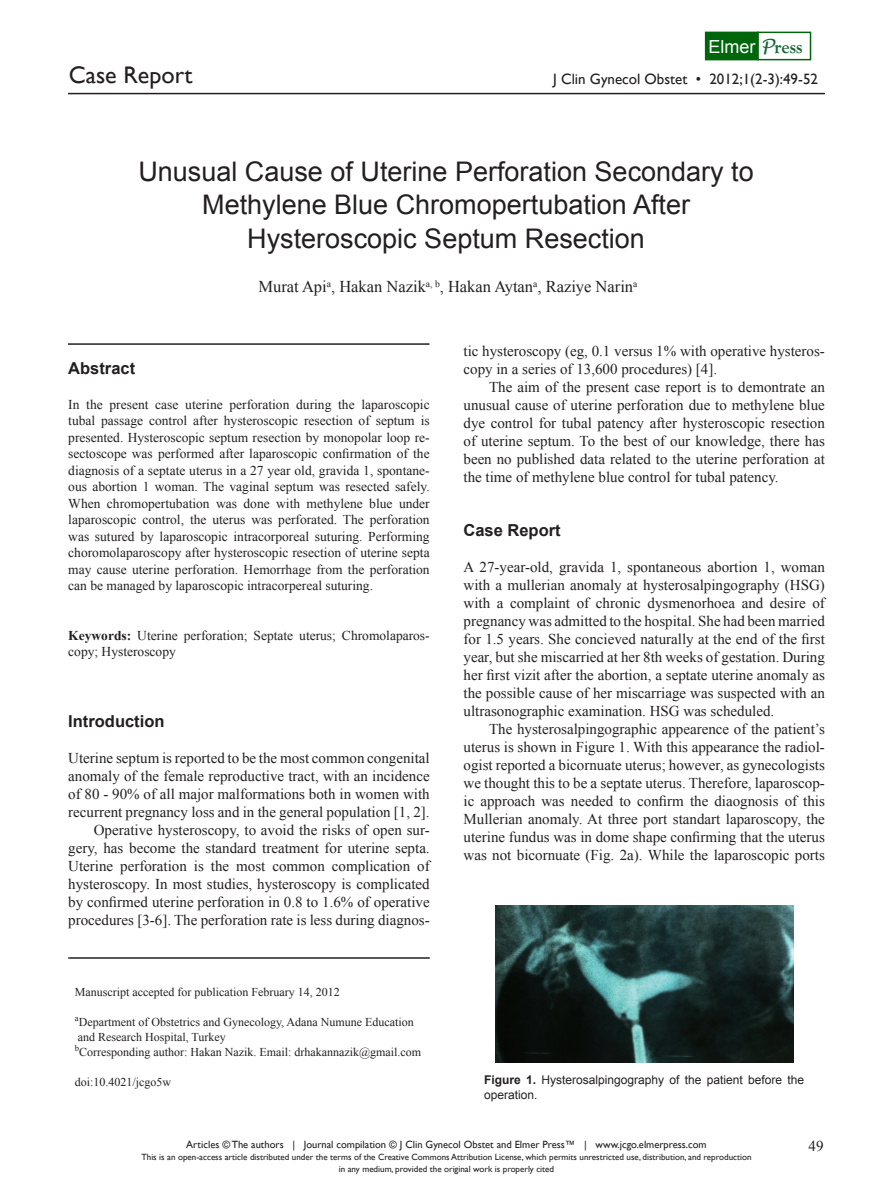
<style>
.page{position:relative;width:893px;height:1191px;background:#fff}
.page>*{position:absolute;margin:0;border:0;box-sizing:border-box;transform-origin:0 0}
.t1{font:27px "Arial";color:#231f20}
.t2{font:24px "Gill Sans";color:#231f20}
.t3{font:18px "Arial";color:#fff}
.t4{font:16.5px "Times New Roman";color:#231f20}
.content{font:700 16.5px "Arial";color:#231f20}
.first_line{font:700 16.5px "Arial";color:#231f20}
.first_line-2{font:15px/18px "Times New Roman";color:#231f20;text-align:justify}
.t5{font:15px "Gill Sans";color:#231f20}
.content-2{font:13.5px/16.5px "Times New Roman";color:#231f20;text-align:justify}
.first_line-3{font:12px "Times New Roman";color:#231f20}
.first_line-4{font:12px/15px "Arial";color:#231f20}
.t6{font:10.5px "Gill Sans";color:#231f20}
.t7{font:9px "Gill Sans";color:#231f20}
.s1{font-family:"Lucida Handwriting";font-style:italic;font-size:19.5px;color:#146734}
.s2{font-family:"Goudy Old Style T";font-weight:700;font-size:19.5px;color:#146734}
.s3{font-weight:700}
</style>
<div class="page">
<div style="left:705px;top:32px;width:54px;height:28px;background:#00660b"></div>
<div style="left:757px;top:32px;width:54px;height:28px;background:#fff;border:2px solid #00660b"></div>
<div style="left:706px;top:40px;width:52px;height:16px;background:#00660b"></div>
<hr style="left:68px;top:93px;width:757px;height:1px;background:#231f20">
<hr style="left:68px;top:343px;width:361px;height:2px;background:#231f20">
<hr style="left:68px;top:957px;width:362px;height:1px;background:#231f20">
<img style="left:495px;top:905px;width:298px;height:157px">
<p class="t2" style="left:69px;top:61px;width:125px">Case Report</p>
<p class="t3" style="left:708px;top:35px;width:96px">Elmer <span class="s1">P</span><span class="s2">ress</span></p>
<p class="t5" style="left:553px;top:70px;width:266px">J Clin Gynecol Obstet • 2012;1(2-3):49-52</p>
<p class="t1" style="left:138px;top:154px;width:617px">Unusual Cause of Uterine Perforation Secondary to</p>
<p class="t1" style="left:202px;top:187px;width:489px">Methylene Blue Chromopertubation After</p>
<p class="t1" style="left:247px;top:220px;width:399px">Hysteroscopic Septum Resection</p>
<p class="t4" style="left:259px;top:276px;width:380px">Murat Api<sup>a</sup>, Hakan Nazik<sup>a,</sup> <sup>b</sup>, Hakan Aytan<sup>a</sup>, Raziye Narin<sup>a</sup></p>
<p class="content" style="left:68px;top:357px;width:68px">Abstract</p>
<p class="content-2" style="left:68px;top:396px;width:363px">In the present case uterine perforation during the laparoscopic tubal passage control after hysteroscopic resection of septum is presented. Hysteroscopic septum resection by monopolar loop re&shy;sectoscope was performed after laparoscopic confirmation of the diagnosis of a septate uterus in a 27 year old, gravida 1, spontane&shy;ous abortion 1 woman. The vaginal septum was resected safely.<br>When chromopertubation was done with methylene blue under laparoscopic control, the uterus was perforated. The perforation was sutured by laparoscopic intracorporeal suturing. Performing choromolaparoscopy after hysteroscopic resection of uterine septa may cause uterine perforation. Hemorrhage from the perforation can be managed by laparoscopic intracorpereal suturing.</p>
<p class="content-2" style="left:68px;top:627px;width:363px"><span class="s3">Keywords:</span> Uterine perforation; Septate uterus; Chromolaparos&shy;copy; Hysteroscopy</p>
<p class="content" style="left:68px;top:710px;width:98px">Introduction</p>
<p class="first_line-2" style="left:68px;top:748px;width:363px">Uterine septum is reported to be the most common congenital anomaly of the female reproductive tract, with an incidence of 80 - 90% of all major malformations both in women with recurrent pregnancy loss and in the general population [1, 2].</p>
<p class="first_line-2" style="left:68px;top:820px;width:363px;text-indent:26px">Operative hysteroscopy, to avoid the risks of open sur&shy;gery, has become the standard treatment for uterine septa.<br>Uterine perforation is the most common complication of hysteroscopy. In most studies, hysteroscopy is complicated by confirmed uterine perforation in 0.8 to 1.6% of operative procedures [3-6]. The perforation rate is less during diagnos-</p>
<p class="first_line-2" style="left:463px;top:342px;width:363px">tic hysteroscopy (eg, 0.1 versus 1% with operative hysteros&shy;copy in a series of 13,600 procedures) [4].</p>
<p class="first_line-2" style="left:463px;top:378px;width:363px;text-indent:26px">The aim of the present case report is to demontrate an unusual cause of uterine perforation due to methylene blue dye control for tubal patency after hysteroscopic resection of uterine septum. To the best of our knowledge, there has been no published data related to the uterine perforation at the time of methylene blue control for tubal patency.</p>
<p class="first_line" style="left:463px;top:519px;width:99px">Case Report</p>
<p class="first_line-2" style="left:463px;top:558px;width:363px">A 27-year-old, gravida 1, spontaneous abortion 1, woman with a mullerian anomaly at hysterosalpingography (HSG) with a complaint of chronic dysmenorhoea and desire of pregnancy was admitted to the hospital. She had been married for 1.5 years. She concieved naturally at the end of the first year, but she miscarried at her 8th weeks of gestation. During her first vizit after the abortion, a septate uterine anomaly as the possible cause of her miscarriage was suspected with an ultrasonographic examination. HSG was scheduled.</p>
<p class="first_line-2" style="left:463px;top:720px;width:363px;text-indent:26px">The hysterosalpingographic appearence of the patient’s uterus is shown in Figure 1. With this appearance the radiol&shy;ogist reported a bicornuate uterus; however, as gynecologists we thought this to be a septate uterus. Therefore, laparoscop&shy;ic approach was needed to confirm the diaognosis of this Mullerian anomaly. At three port standart laparoscopy, the uterine fundus was in dome shape confirming that the uterus was not bicornuate (Fig. 2a). While the laparoscopic ports</p>
<p class="first_line-3" style="left:75px;top:983px;width:266px">Manuscript accepted for publication February 14, 2012</p>
<p class="first_line-3" style="left:75px;top:1013px;width:341px"><sup>a</sup>Department of Obstetrics and Gynecology, Adana Numune Education</p>
<p class="first_line-3" style="left:78px;top:1028px;width:149px">and Research Hospital, Turkey</p>
<p class="first_line-3" style="left:75px;top:1043px;width:348px"><sup>b</sup>Corresponding author: Hakan Nazik. Email: drhakannazik@gmail.com</p>
<p class="first_line-3" style="left:75px;top:1073px;width:98px">doi:10.4021/jcgo5w</p>
<p class="first_line-4" style="left:484px;top:1072px;width:321px"><span class="s3">Figure 1.</span> Hysterosalpingography of the patient before the operation.</p>
<p class="t6" style="left:186px;top:1138px;width:522px">Articles © The authors | Journal compilation © J Clin Gynecol Obstet and Elmer Press™ | www.jcgo.elmerpress.com</p>
<p class="t7" style="left:141px;top:1152px;width:612px">This is an open-access article distributed under the terms of the Creative Commons Attribution License, which permits unrestricted use, distribution, and reproduction</p>
<p class="t7" style="left:339px;top:1164px;width:217px">in any medium, provided the original work is properly cited</p>
<p class="first_line-2" style="left:809px;top:1136px;width:16px">49</p>
</div>
